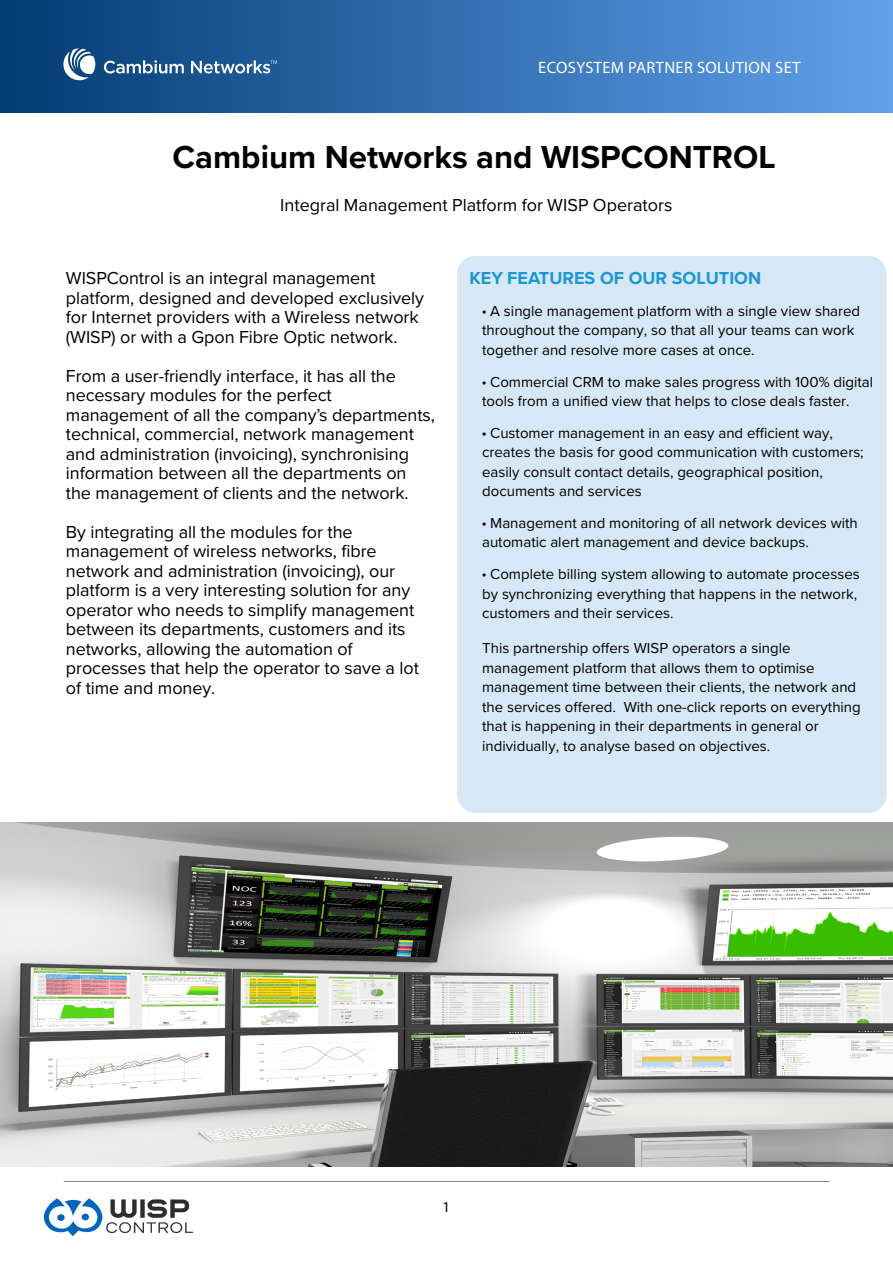
<style>
.page{position:relative;width:893px;height:1263px;background:#fff}
.page>*{position:absolute;margin:0;border:0;box-sizing:border-box;transform-origin:0 0}
.t1{font:700 33px "Proxima Nova";color:#000}
.t2{font:18px/19.5px "Proxima Nova";letter-spacing:-.005em;color:#000}
.t3{font:700 18px "Proxima Nova";color:#1c98d1}
.t4{font:16.5px "Myriad Pro";letter-spacing:.02em;color:#fff}
.t5{font:15px/19.5px "Proxima Nova";color:#000}
.t6{font:15px "Myriad Pro";color:#000}
.s1{font-family:"Myriad Pro"}
</style>
<div class="page">
<hr style="left:64px;top:1181px;width:765px;height:1px;background:#000">
<div style="left:0;top:0;width:893px;height:113px;background:linear-gradient(to right,#023c73,#62a0eb)"></div>
<svg style="left:104px;top:60px;width:223px;height:24px;background:#3b6da0"></svg>
<svg style="left:53px;top:48px;width:42px;height:45px"></svg>
<img style="left:43px;top:1198px;width:150px;height:39px">
<div style="left:457px;top:256px;width:430px;height:557px;background:#d6e7f5;border-radius:18px"></div>
<img style="left:0;top:823px;width:893px;height:343px">
<p class="t4" style="left:538px;top:57px;width:264px">ECOSYSTEM PARTNER SOLUTION SET</p>
<h1 class="t1" style="left:173px;top:133px;width:605px">Cambium Networks and WISPCONTROL</h1>
<p class="t2" style="left:280px;top:195px;width:394px">Integral Management Platform for WISP Operators</p>
<p class="t2" style="left:66px;top:268px;width:359px">WISPControl is an integral management platform, designed and developed exclusively for Internet providers with a Wireless network (WISP) or with a Gpon Fibre Optic network.</p>
<p class="t2" style="left:66px;top:365px;width:371px">From a user-friendly interface, it has all the necessary modules for the perfect management of all the company’s departments, technical, commercial, network management and administration (invoicing), synchronising information between all the departments on the management of clients and the network.</p>
<p class="t2" style="left:66px;top:521px;width:355px">By integrating all the modules for the management of wireless networks, fibre network and administration (invoicing), our platform is a very interesting solution for any operator who needs to simplify management between its departments, customers and its networks, allowing the automation of processes that help the operator to save a lot of time and money.</p>
<p class="t3" style="left:469px;top:265px;width:293px">KEY FEATURES OF OUR SOLUTION</p>
<p class="t5" style="left:482px;top:301px;width:380px"><span class="s1">•</span> A single management platform with a single view shared throughout the company, so that all your teams can work together and resolve more cases at once.</p>
<p class="t5" style="left:482px;top:372px;width:392px;line-height:18.9px"><span class="s1">•</span> Commercial CRM to make sales progress with 100% digital tools from a unified view that helps to close deals faster.</p>
<p class="t5" style="left:482px;top:423px;width:383px"><span class="s1">•</span> Customer management in an easy and efficient way, creates the basis for good communication with customers; easily consult contact details, geographical position, documents and services</p>
<p class="t5" style="left:482px;top:513px;width:377px;line-height:18.9px"><span class="s1">•</span> Management and monitoring of all network devices with automatic alert management and device backups.</p>
<p class="t5" style="left:482px;top:564px;width:379px"><span class="s1">•</span> Complete billing system allowing to automate processes by synchronizing everything that happens in the network, customers and their services.</p>
<p class="t5" style="left:482px;top:638px;width:380px">This partnership offers WISP operators a single management platform that allows them to optimise management time between their clients, the network and the services offered. With one-click reports on everything that is happening in their departments in general or individually, to analyse based on objectives.</p>
<p class="t6" style="left:443px;top:1197px;width:9px">1</p>
</div>
